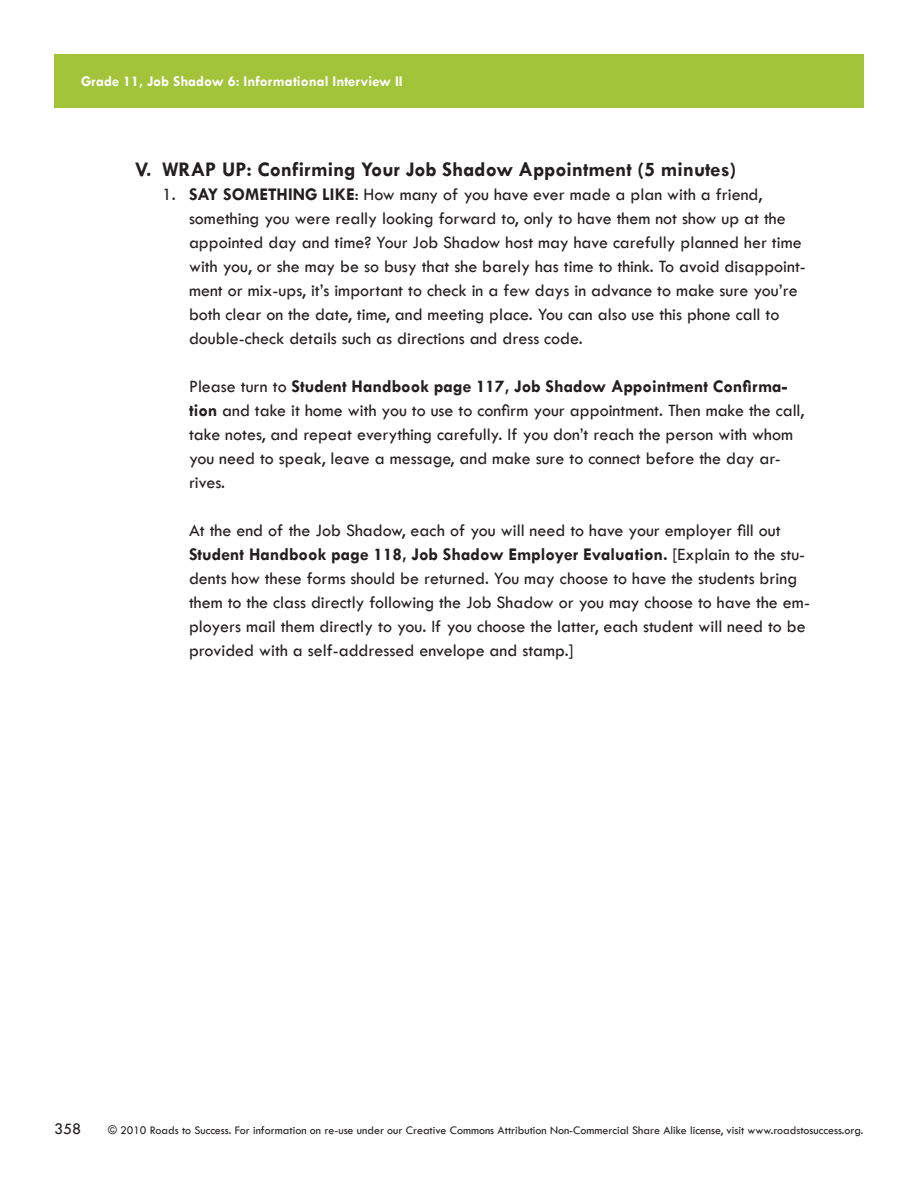
<style>
.page{position:relative;width:918px;height:1188px;background:#fff}
.page>*{position:absolute;margin:0;border:0;box-sizing:border-box;transform-origin:0 0}
.A_NumberListRoman{font:700 21px "Tw Cen";color:#231f20}
.A_Text{font:18px/24px "Tw Cen";color:#231f20}
.A_NumberList1{font:18px/24px "Tw Cen";color:#231f20}
.t1{font:16.5px "Tw Cen";color:#231f20}
.t2{font:700 15px "Tw Cen";color:#fff}
.t3{font:12px "Tw Cen";color:#231f20}
.s1{font-weight:700}
</style>
<div class="page">
<div style="left:54px;top:54px;width:810px;height:54px;background:#a1c43a"></div>
<p class="t2" style="left:81px;top:72px;width:323px">Grade 11, Job Shadow 6: Informational Interview II</p>
<p class="A_NumberListRoman" style="left:135px;top:157px;width:603px">V. WRAP UP: Confirming Your Job Shadow Appointment (5 minutes)</p>
<p class="A_NumberList1" style="left:189px;top:183px;width:618px;text-indent:-27px">1. <span class="s1">SAY SOMETHING LIKE</span>: How many of you have ever made a plan with a friend, something you were really looking forward to, only to have them not show up at the appointed day and time? Your Job Shadow host may have carefully planned her time with you, or she may be so busy that she barely has time to think. To avoid disappoint&shy;ment or mix-ups, it’s important to check in a few days in advance to make sure you’re both clear on the date, time, and meeting place. You can also use this phone call to double-check details such as directions and dress code.</p>
<p class="A_Text" style="left:189px;top:375px;width:617px">Please turn to <span class="s1">Student Handbook page 117, Job Shadow Appointment Confirma&shy;tion</span> and take it home with you to use to confirm your appointment. Then make the call, take notes, and repeat everything carefully. If you don’t reach the person with whom you need to speak, leave a message, and make sure to connect before the day ar&shy;rives.</p>
<p class="A_Text" style="left:189px;top:519px;width:622px">At the end of the Job Shadow, each of you will need to have your employer fill out <span class="s1">Student Handbook page 118, Job Shadow Employer Evaluation.</span> [Explain to the stu&shy;dents how these forms should be returned. You may choose to have the students bring them to the class directly following the Job Shadow or you may choose to have the em&shy;ployers mail them directly to you. If you choose the latter, each student will need to be provided with a self-addressed envelope and stamp.]</p>
<p class="t1" style="left:54px;top:1119px;width:29px">358</p>
<p class="t3" style="left:108px;top:1123px;width:757px">© 2010 Roads to Success. For information on re-use under our Creative Commons Attribution Non-Commercial Share Alike license, visit www.roadstosuccess.org.</p>
</div>
